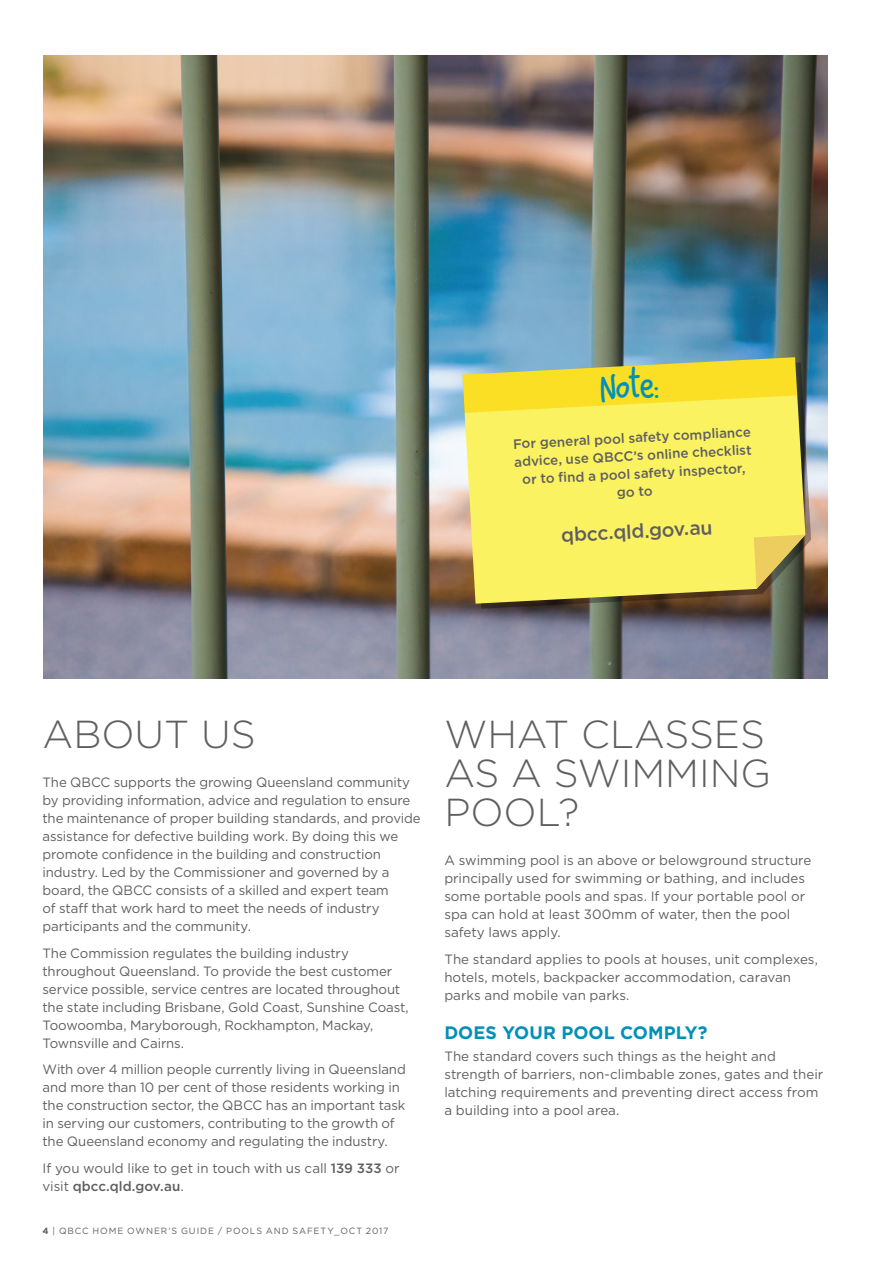
<style>
.page{position:relative;width:893px;height:1263px;background:#fff}
.page>*{position:absolute;margin:0;border:0;box-sizing:border-box;transform-origin:0 0}
.t1{font:43.5px "Sloppy Hand";color:#0090ba}
.t2{font:300 39px/39px "Gotham";color:#5f5f62}
.t3{font:500 19.5px "Gotham";color:#5f5f62}
.t4{font:700 18px "Gotham";letter-spacing:.005em;color:#0090ba}
.t5{font:13.5px/18px "Gotham";letter-spacing:-.005em;color:#5f5f62}
.t6{font:500 13.5px/18px "Gotham";color:#5f5f62;text-align:center}
.t7{font:9px "Gotham";letter-spacing:.1em;color:#5f5f62}
.s1{font-weight:500}
.s2{font-weight:700}
</style>
<div class="page">
<img style="left:43px;top:55px;width:784px;height:623px">
<img style="left:468px;top:362px;width:343px;height:247px">
<svg style="left:462px;top:357px;width:343px;height:247px;background:#efe55f"></svg>
<svg style="left:462px;top:357px;width:335px;height:56px;background:#e5d847"></svg>
<svg style="left:754px;top:535px;width:51px;height:54px;background:#a2934f"></svg>
<h1 class="t1" style="left:601px;top:367px;width:59px;rotate:-3deg">Note:</h1>
<p class="t6" style="left:513px;top:435px;width:240px;rotate:-3deg">For general pool safety compliance advice, use QBCC’s online checklist or to fi nd a pool safety inspector, go to</p>
<h3 class="t3" style="left:561px;top:522px;width:153px;rotate:-3deg">qbcc.qld.gov.au</h3>
<h2 class="t2" style="left:43px;top:713px;width:215px">ABOUT US</h2>
<p class="t5" style="left:43px;top:773px;width:380px">The QBCC supports the growing Queensland community by providing information, advice and regulation to ensure the maintenance of proper building standards, and provide assistance for defective building work. By doing this we promote confidence in the building and construction industry. Led by the Commissioner and governed by a board, the QBCC consists of a skilled and expert team<br>of staff that work hard to meet the needs of industry participants and the community.</p>
<p class="t5" style="left:43px;top:943px;width:368px">The Commission regulates the building industry throughout Queensland. To provide the best customer service possible, service centres are located throughout the state including Brisbane, Gold Coast, Sunshine Coast, Toowoomba, Maryborough, Rockhampton, Mackay, Townsville and Cairns.</p>
<p class="t5" style="left:43px;top:1060px;width:365px">With over 4 million people currently living in Queensland and more than 10 per cent of those residents working in the construction sector, the QBCC has an important task in serving our customers, contributing to the growth of the Queensland economy and regulating the industry.</p>
<p class="t5" style="left:43px;top:1158px;width:358px">If you would like to get in touch with us call <span class="s1">139 333</span> or visit <span class="s1">qbcc.qld.gov.au</span>.</p>
<p class="t7" style="left:43px;top:1225px;width:347px"><span class="s2">4</span> | QBCC HOME OWNER’S GUIDE / POOLS AND SAFETY_OCT 2017</p>
<h2 class="t2" style="left:444px;top:713px;width:328px">WHAT CLASSES<br>AS A SWIMMING<br>POOL?</h2>
<p class="t5" style="left:444px;top:851px;width:369px">A swimming pool is an above or belowground structure principally used for swimming or bathing, and includes some portable pools and spas. If your portable pool or spa can hold at least 300mm of water, then the pool safety laws apply.</p>
<p class="t5" style="left:444px;top:949px;width:375px">The standard applies to pools at houses, unit complexes, hotels, motels, backpacker accommodation, caravan parks and mobile van parks.</p>
<h3 class="t4" style="left:444px;top:1020px;width:265px">DOES YOUR POOL COMPLY?</h3>
<p class="t5" style="left:444px;top:1047px;width:380px">The standard covers such things as the height and strength of barriers, non-climbable zones, gates and their latching requirements and preventing direct access from a building into a pool area.</p>
</div>
